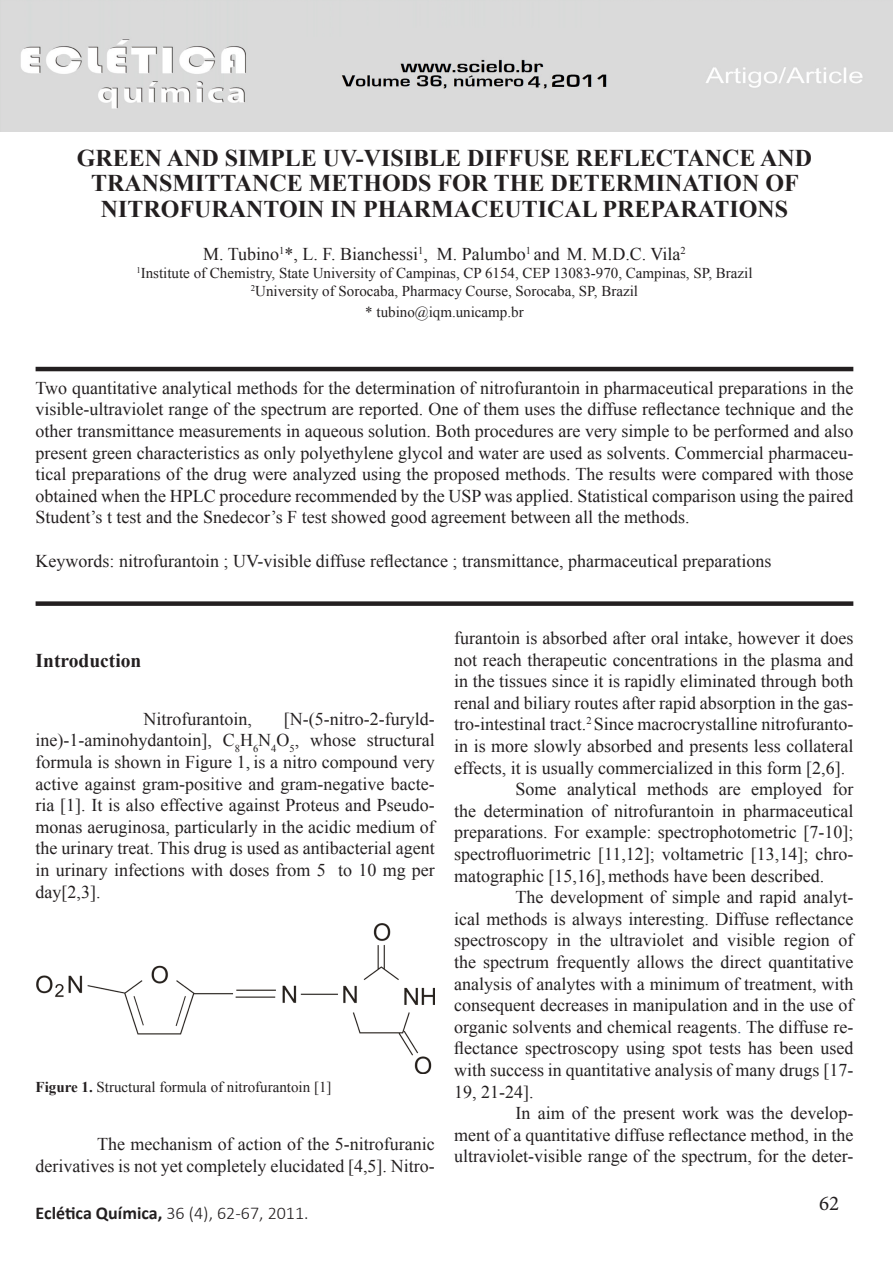
<style>
.page{position:relative;width:893px;height:1263px;background:#fff}
.page>*{position:absolute;margin:0;border:0;box-sizing:border-box;transform-origin:0 0}
.t1{font:700 24px/25.2px "Times New Roman";color:#231f20;text-align:center}
.t2{font:21px "Minion Pro";color:#231f20}
.t3{font:700 19.5px "Times New Roman";color:#231f20}
.t4{font:18px/21.6px "Times New Roman";color:#231f20;text-align:justify}
.Legenda{font:300 18px "Calibri";color:#231f20}
.Legenda-2{font:15px "Times New Roman";color:#231f20}
.Texto_de_nota_de_rod{font:15px "Times New Roman";color:#231f20}
.s1{font-weight:700}
.s2{color:#1f497d}
</style>
<div class="page">
<img style="left:0;top:0;width:892px;height:131px">
<hr style="left:36px;top:367px;width:817px;height:4px;background:#231f20">
<div style="left:36px;top:601px;width:817px;height:5px;background:#231f20"></div>
<img style="left:36px;top:923px;width:399px;height:150px">
<p class="t1" style="left:77px;top:145px;width:737px">GREEN AND SIMPLE UV-VISIBLE DIFFUSE REFLECTANCE AND<br>TRANSMITTANCE METHODS FOR THE DETERMINATION OF<br>NITROFURANTOIN IN PHARMACEUTICAL PREPARATIONS</p>
<p class="t4" style="left:203px;top:243px;width:484px">M. Tubino<sup>1</sup>*, L. F. Bianchessi<sup>1</sup>, M. Palumbo<sup>1</sup> and M. M.D.C. Vila<sup>2</sup></p>
<p class="Legenda-2" style="left:136px;top:263px;width:618px"><sup>1</sup>Institute of Chemistry, State University of Campinas, CP 6154, CEP 13083-970, Campinas, SP, Brazil</p>
<p class="Legenda-2" style="left:251px;top:281px;width:389px"><sup>2</sup>University of Sorocaba, Pharmacy Course, Sorocaba, SP, Brazil</p>
<p class="Texto_de_nota_de_rod" style="left:365px;top:302px;width:160px">* tubino@iqm.unicamp.br</p>
<p class="t4" style="left:36px;top:377px;width:819px">Two quantitative analytical methods for the determination of nitrofurantoin in pharmaceutical preparations in the visible-ultraviolet range of the spectrum are reported. One of them uses the diffuse reflectance technique and the other transmittance measurements in aqueous solution. Both procedures are very simple to be performed and also present green characteristics as only polyethylene glycol and water are used as solvents. Commercial pharmaceu&shy;tical preparations of the drug were analyzed using the proposed methods. The results were compared with those obtained when the HPLC procedure recommended by the USP was applied. Statistical comparison using the paired Student’s t test and the Snedecor’s F test showed good agreement between all the methods.</p>
<p class="t4" style="left:36px;top:549px;width:737px">Keywords: nitrofurantoin ; UV-visible diffuse reflectance ; transmittance, pharmaceutical preparations</p>
<p class="t3" style="left:36px;top:647px;width:107px">Introduction</p>
<p class="t4" style="left:36px;top:708px;width:401px;text-indent:248px">[N-(5-nitro-2-furyld&shy;ine)-1-aminohydantoin], C<sub>8</sub>H<sub>6</sub>N<sub>4</sub>O<sub>5</sub>, whose structural formula is shown in Figure 1, is a nitro compound very active against gram-positive and gram-negative bacte&shy;ria [1]. It is also effective against Proteus and Pseudo&shy;monas aeruginosa, particularly in the acidic medium of the urinary treat. This drug is used as antibacterial agent in urinary infections with doses from 5 to 10 mg per day[2,3].</p>
<p class="t4" style="left:144px;top:708px;width:110px">Nitrofurantoin,</p>
<p class="Legenda-2" style="left:36px;top:1077px;width:297px"><span class="s1">Figure 1.</span> Structural formula of nitrofurantoin [1]</p>
<p class="t4" style="left:36px;top:1133px;width:401px;text-align:right">The mechanism of action of the 5-nitrofuranic derivatives is not yet completely elucidated [4,5]. Nitro-</p>
<p class="Legenda" style="left:36px;top:1202px;width:274px"><span class="s1">Eclética Química,</span> 36 (4), 62-67, 2011.</p>
<p class="t4" style="left:454px;top:627px;width:401px">furantoin is absorbed after oral intake, however it does not reach therapeutic concentrations in the plasma and in the tissues since it is rapidly eliminated through both renal and biliary routes after rapid absorption in the gas&shy;tro-intestinal tract.<sup>2</sup> Since macrocrystalline nitrofuranto&shy;in is more slowly absorbed and presents less collateral effects, it is usually commercialized in this form [2,6].</p>
<p class="t4" style="left:454px;top:778px;width:401px;text-indent:62px">Some analytical methods are employed for the determination of nitrofurantoin in pharmaceutical preparations. For example: spectrophotometric [7-10]; spectrofluorimetric [11,12]; voltametric [13,14]; chro&shy;matographic [15,16],methods have been described.</p>
<p class="t4" style="left:454px;top:886px;width:401px;text-indent:62px">The development of simple and rapid analyt&shy;ical methods is always interesting. Diffuse reflectance spectroscopy in the ultraviolet and visible region of the spectrum frequently allows the direct quantitative analysis of analytes with a minimum of treatment, with consequent decreases in manipulation and in the use of organic solvents and chemical reagents<span class="s2">.</span> The diffuse re&shy;flectance spectroscopy using spot tests has been used with success in quantitative analysis of many drugs [17- 19, 21-24].</p>
<p class="t4" style="left:454px;top:1102px;width:401px;text-indent:62px">In aim of the present work was the develop&shy;ment of a quantitative diffuse reflectance method, in the ultraviolet-visible range of the spectrum, for the deter-</p>
<p class="t2" style="left:819px;top:1189px;width:22px">62</p>
</div>
